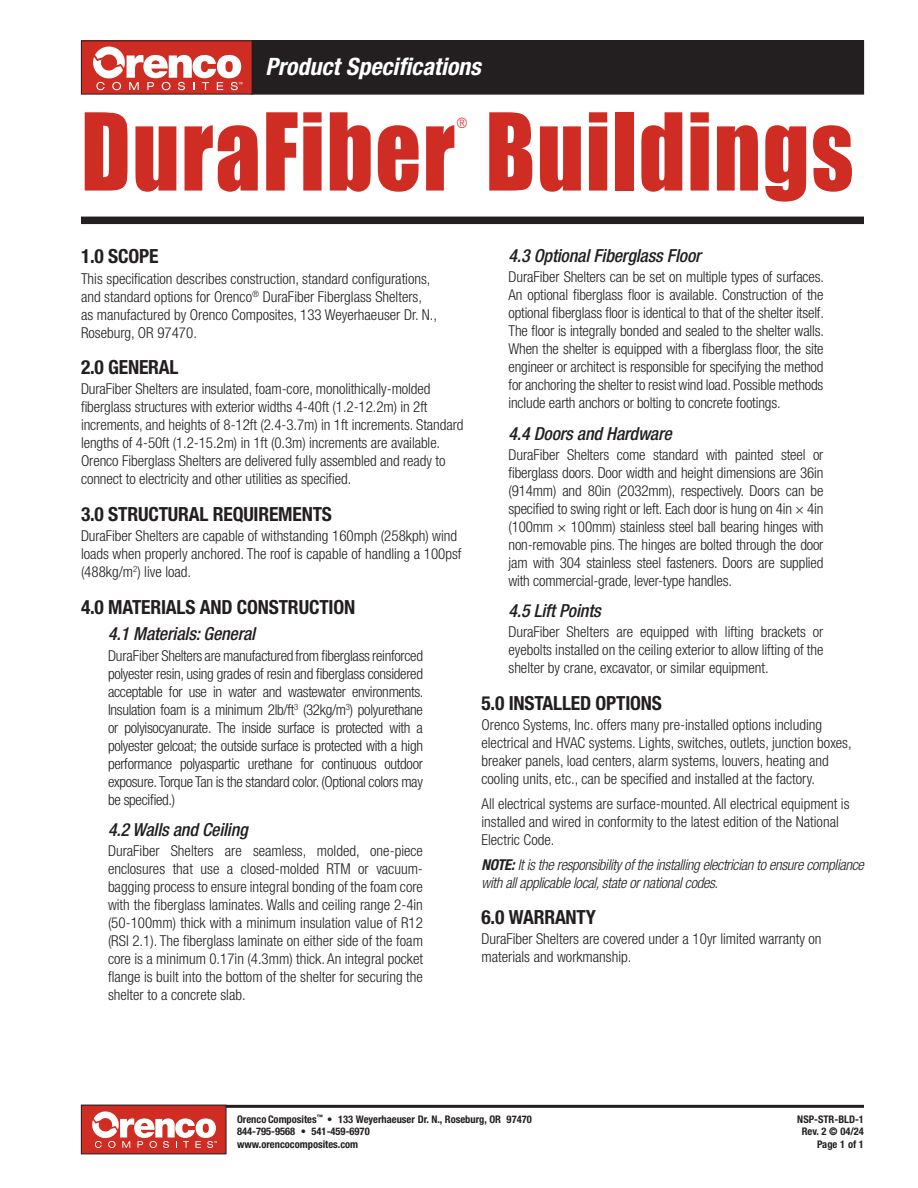
<style>
.page{position:relative;width:918px;height:1188px;background:#fff}
.page>*{position:absolute;margin:0;border:0;box-sizing:border-box;transform-origin:0 0}
.t1{font:99px "Impact";letter-spacing:.02em;color:#cf2d24;scale:.91 1}
.Document_Type{font:italic 700 condensed 24px "Helvetica Neue LT Pro";color:#fff}
.Subhead__1{font:700 condensed 19.5px "Helvetica Neue LT Pro";letter-spacing:-.01em;color:#231f20}
.Sub-subheads{font:italic 500 condensed 18px "Helvetica Neue LT Pro";letter-spacing:-.01em;color:#231f20}
.Sub_Text{font:300 condensed 15px/18px "Helvetica Neue LT Pro";letter-spacing:-.01em;color:#231f20;text-align:justify}
.Text{font:300 condensed 15px/18px "Helvetica Neue LT Pro";color:#231f20}
.Text-2{font:italic 300 condensed 15px/18px "Helvetica Neue LT Pro";letter-spacing:-.02em;color:#231f20}
.t2{font:300 condensed 14.4px "Helvetica Neue LT Pro";color:#cf2d24;scale:.91 1}
.OSI_DCN{font:700 condensed 10.5px/12.6px "Helvetica Neue LT Pro";color:#231f20}
.s1{font-weight:700}
.s2{font-family:"Helvetica Neue"}
</style>
<div class="page">
<div style="left:81px;top:217px;width:783px;height:7px;background:#231f20"></div>
<hr style="left:81px;top:1105px;width:783px;height:3px;background:#231f20">
<div style="left:81px;top:1105px;width:145px;height:49px;background:#cf2d24"></div>
<div style="left:81px;top:1105px;width:145px;height:49px;border:1px solid #231f20"></div>
<div style="left:252px;top:41px;width:612px;height:53px;background:#231f20"></div>
<div style="left:251px;top:40px;width:613px;height:54px;border:1px solid #231f20"></div>
<div style="left:81px;top:41px;width:171px;height:53px;background:#cf2d24"></div>
<svg style="left:93px;top:46px;width:149px;height:44px"></svg>
<svg style="left:92px;top:1111px;width:125px;height:37px"></svg>
<p class="Document_Type" style="left:265px;top:52px;width:217px">Product Specifications</p>
<p class="t1" style="left:81px;top:75px;width:850px">DuraFiber Buildings</p>
<p class="t2" style="left:457px;top:115px;width:13px">®</p>
<p class="Subhead__1" style="left:81px;top:245px;width:79px">1.0 SCOPE</p>
<p class="Text" style="left:81px;top:269px;width:358px">This specification describes construction, standard configurations, and standard options for Orenco<sup>®</sup> DuraFiber Fiberglass Shelters, as manufactured by Orenco Composites, 133 Weyerhaeuser Dr. N., Roseburg, OR 97470.</p>
<p class="Subhead__1" style="left:81px;top:355px;width:99px">2.0 GENERAL</p>
<p class="Text" style="left:81px;top:380px;width:384px">DuraFiber Shelters are insulated, foam-core, monolithically-molded fiberglass structures with exterior widths 4-40ft (1.2-12.2m) in 2ft increments, and heights of 8-12ft (2.4-3.7m) in 1ft increments. Standard lengths of 4-50ft (1.2-15.2m) in 1ft (0.3m) increments are available.<br>Orenco Fiberglass Shelters are delivered fully assembled and ready to connect to electricity and other utilities as specified.</p>
<p class="Subhead__1" style="left:81px;top:502px;width:253px">3.0 STRUCTURAL REQUIREMENTS</p>
<p class="Text" style="left:81px;top:527px;width:382px">DuraFiber Shelters are capable of withstanding 160mph (258kph) wind loads when properly anchored. The roof is capable of handling a 100psf (488kg/m<sup>2</sup>) live load.</p>
<p class="Subhead__1" style="left:81px;top:595px;width:276px">4.0 MATERIALS AND CONSTRUCTION</p>
<p class="Sub-subheads" style="left:108px;top:623px;width:149px">4.1 Materials: General</p>
<p class="Sub_Text" style="left:108px;top:646px;width:317px">DuraFiber Shelters are manufactured from fiberglass reinforced polyester resin, using grades of resin and fiberglass considered acceptable for use in water and wastewater environments.<br>Insulation foam is a minimum 2lb/ft<sup>3</sup> (32kg/m<sup>3</sup>) polyurethane or polyisocyanurate. The inside surface is protected with a polyester gelcoat; the outside surface is protected with a high performance polyaspartic urethane for continuous outdoor exposure. Torque Tan is the standard color. (Optional colors may be specified.)</p>
<p class="Sub-subheads" style="left:108px;top:819px;width:141px">4.2 Walls and Ceiling</p>
<p class="Sub_Text" style="left:108px;top:842px;width:317px">DuraFiber Shelters are seamless, molded, one-piece enclosures that use a closed-molded RTM or vacuum&shy;bagging process to ensure integral bonding of the foam core with the fiberglass laminates. Walls and ceiling range 2-4in (50-100mm) thick with a minimum insulation value of R12 (RSI 2.1). The fiberglass laminate on either side of the foam core is a minimum 0.17in (4.3mm) thick. An integral pocket flange is built into the bottom of the shelter for securing the shelter to a concrete slab.</p>
<p class="Sub-subheads" style="left:508px;top:245px;width:194px">4.3 Optional Fiberglass Floor</p>
<p class="Sub_Text" style="left:508px;top:268px;width:317px">DuraFiber Shelters can be set on multiple types of surfaces.<br>An optional fiberglass floor is available. Construction of the optional fiberglass floor is identical to that of the shelter itself.<br>The floor is integrally bonded and sealed to the shelter walls.<br>When the shelter is equipped with a fiberglass floor, the site engineer or architect is responsible for specifying the method for anchoring the shelter to resist wind load. Possible methods include earth anchors or bolting to concrete footings.</p>
<p class="Sub-subheads" style="left:508px;top:423px;width:165px">4.4 Doors and Hardware</p>
<p class="Sub_Text" style="left:508px;top:445px;width:317px">DuraFiber Shelters come standard with painted steel or fiberglass doors. Door width and height dimensions are 36in (914mm) and 80in (2032mm), respectively. Doors can be specified to swing right or left. Each door is hung on 4in × 4in (100mm × 100mm) stainless steel ball bearing hinges with non-removable pins. The hinges are bolted through the door jam with 304 stainless steel fasteners. Doors are supplied with commercial-grade, lever-type handles.</p>
<p class="Sub-subheads" style="left:508px;top:600px;width:94px">4.5 Lift Points</p>
<p class="Sub_Text" style="left:508px;top:623px;width:317px">DuraFiber Shelters are equipped with lifting brackets or eyebolts installed on the ceiling exterior to allow lifting of the shelter by crane, excavator, or similar equipment.</p>
<p class="Subhead__1" style="left:482px;top:691px;width:182px">5.0 INSTALLED OPTIONS</p>
<p class="Text" style="left:482px;top:716px;width:372px">Orenco Systems, Inc. offers many pre-installed options including electrical and HVAC systems. Lights, switches, outlets, junction boxes, breaker panels, load centers, alarm systems, louvers, heating and cooling units, etc., can be specified and installed at the factory.</p>
<p class="Text" style="left:482px;top:794px;width:370px">All electrical systems are surface-mounted. All electrical equipment is installed and wired in conformity to the latest edition of the National<br>Electric Code.</p>
<p class="Text-2" style="left:482px;top:856px;width:384px"><span class="s1">NOTE:</span> It is the responsibility of the installing electrician to ensure compliance with all applicable local, state or national codes.</p>
<p class="Subhead__1" style="left:482px;top:905px;width:116px">6.0 WARRANTY</p>
<p class="Text" style="left:482px;top:930px;width:342px">DuraFiber Shelters are covered under a 10yr limited warranty on materials and workmanship.</p>
<p class="OSI_DCN" style="left:237px;top:1113px;width:296px">Orenco Composites<sup>™</sup> • 133 Weyerhaeuser Dr. N., Roseburg, OR 97470<br>844-795-9568 • 541-459-6970<br>www.orencocomposites.com</p>
<p class="OSI_DCN" style="left:797px;top:1113px;width:68px">NSP-STR-BLD-1</p>
<p class="OSI_DCN" style="left:802px;top:1125px;width:64px;text-align:right">Rev. 2 <span class="s2">©</span> 04/24<br>Page 1 of 1</p>
</div>
